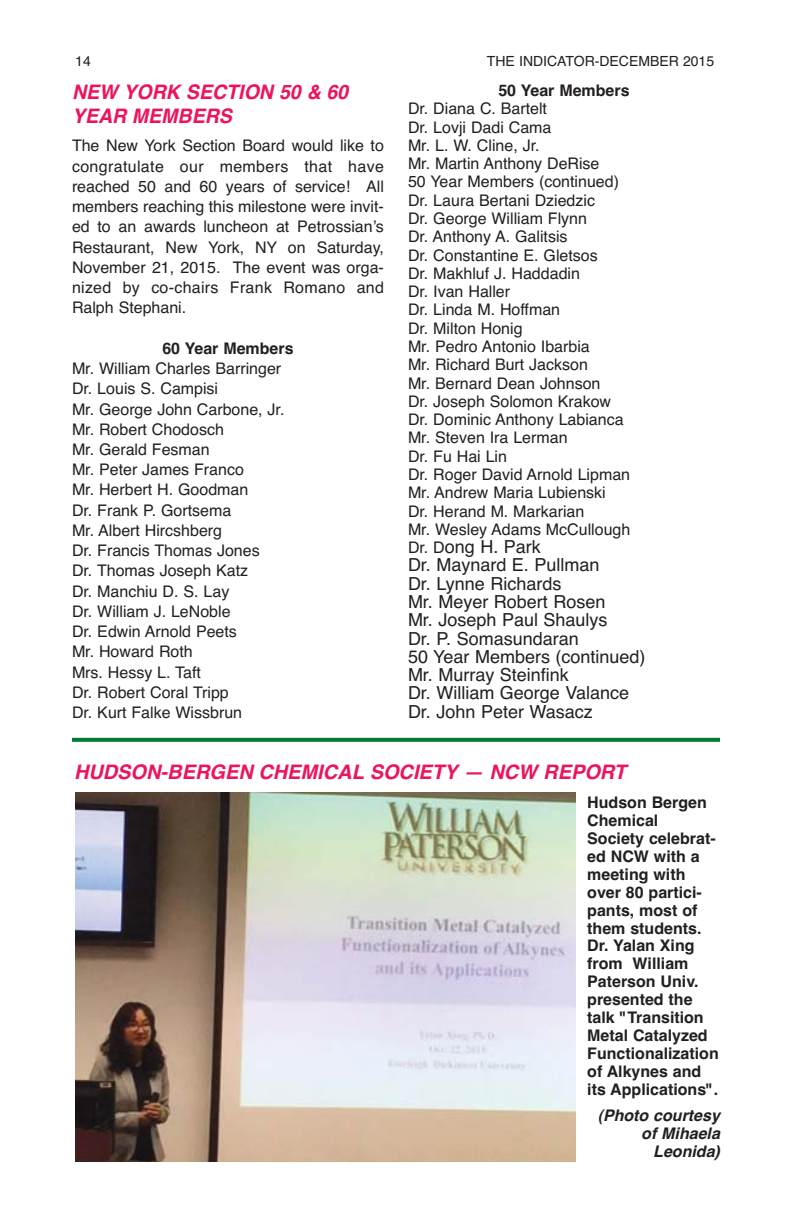
<style>
.page{position:relative;width:792px;height:1224px;background:#fff}
.page>*{position:absolute;margin:0;border:0;box-sizing:border-box;transform-origin:0 0}
.t1{font:italic 700 20px/24.2px "Helvetica";color:#ed135d}
.t2{font:18px/18.2px "Helvetica";color:#231f20}
.t3{font:16px/20.2px "Helvetica";color:#231f20}
.t4{font:700 16px/18px "Helvetica";color:#231f20}
.t5{font:italic 700 16px/18px "Helvetica";color:#231f20;text-align:right}
.t6{font:14px "Helvetica";color:#231f20}
.s1{font-size:16px}
</style>
<div class="page">
<img style="left:75px;top:793px;width:501px;height:369px">
<svg style="left:72px;top:738px;width:648px;height:4px;background:#0c7f3a"></svg>
<p class="t6" style="left:75px;top:56px;width:17px">14</p>
<p class="t6" style="left:487px;top:56px;width:229px">THE INDICATOR-DECEMBER 2015</p>
<p class="t1" style="left:72px;top:82px;width:278px">NEW YORK SECTION 50 &amp; 60<br>YEAR MEMBERS</p>
<p class="t3" style="left:72px;top:137px;width:313px;text-align:justify">The New York Section Board would like to congratulate our members that have reached 50 and 60 years of service! All members reaching this milestone were invit&shy;ed to an awards luncheon at Petrossianʼs Restaurant, New York, NY on Saturday, November 21, 2015. The event was orga&shy;nized by co-chairs Frank Romano and Ralph Stephani.</p>
<p class="t4" style="left:162px;top:341px;width:133px">60 Year Members</p>
<p class="t3" style="left:72px;top:360px;width:214px">Mr. William Charles Barringer<br>Dr. Louis S. Campisi<br>Mr. George John Carbone, Jr.<br>Mr. Robert Chodosch<br>Mr. Gerald Fesman<br>Mr. Peter James Franco<br>Mr. Herbert H. Goodman<br>Dr. Frank P. Gortsema<br>Mr. Albert Hircshberg<br>Dr. Francis Thomas Jones<br>Dr. Thomas Joseph Katz<br>Dr. Manchiu D. S. Lay<br>Dr. William J. LeNoble<br>Dr. Edwin Arnold Peets<br>Mr. Howard Roth<br>Mrs. Hessy L. Taft<br>Dr. Robert Coral Tripp<br>Dr. Kurt Falke Wissbrun</p>
<p class="t4" style="left:498px;top:83px;width:133px">50 Year Members</p>
<p class="t3" style="left:408px;top:101px;width:224px;line-height:18.2px">Dr. Diana C. Bartelt<br>Dr. Lovji Dadi Cama<br>Mr. L. W. Cline, Jr.<br>Mr. Martin Anthony DeRise<br>50 Year Members (continued)<br>Dr. Laura Bertani Dziedzic<br>Dr. George William Flynn<br>Dr. Anthony A. Galitsis<br>Dr. Constantine E. Gletsos<br>Dr. Makhluf J. Haddadin<br>Dr. Ivan Haller<br>Dr. Linda M. Hoffman<br>Dr. Milton Honig<br>Mr. Pedro Antonio Ibarbia<br>Mr. Richard Burt Jackson<br>Mr. Bernard Dean Johnson<br>Dr. Joseph Solomon Krakow<br>Dr. Dominic Anthony Labianca<br>Mr. Steven Ira Lerman<br>Dr. Fu Hai Lin<br>Dr. Roger David Arnold Lipman<br>Mr. Andrew Maria Lubienski<br>Dr. Herand M. Markarian<br>Mr. Wesley Adams McCullough</p>
<p class="t2" style="left:408px;top:539px;width:239px"><span class="s1">Dr. D</span>ong H. Park<br>Dr. Maynard E. Pullman<br>Dr. Lynne Richards<br>Mr. Meyer Robert Rosen<br>Mr. Joseph Paul Shaulys<br>Dr. P. Somasundaran<br>50 Year Members (continued)<br>Mr. Murray Steinfink<br>Dr. William George Valance<br>Dr. John Peter Wasacz</p>
<p class="t1" style="left:74px;top:761px;width:554px">HUDSON-BERGEN CHEMICAL SOCIETY — NCW REPORT</p>
<p class="t4" style="left:587px;top:795px;width:133px">Hudson Bergen<br>Chemical<br>Society celebrat&shy;ed NCW with a meeting with over 80 partici&shy;pants, most of them students.<br>Dr. Yalan Xing from William<br>Paterson Univ. presented the talk "Transition<br>Metal Catalyzed<br>Functionalization of Alkynes and its Applications".</p>
<p class="t5" style="left:598px;top:1108px;width:124px">(Photo courtesy of Mihaela<br>Leonida)</p>
</div>
